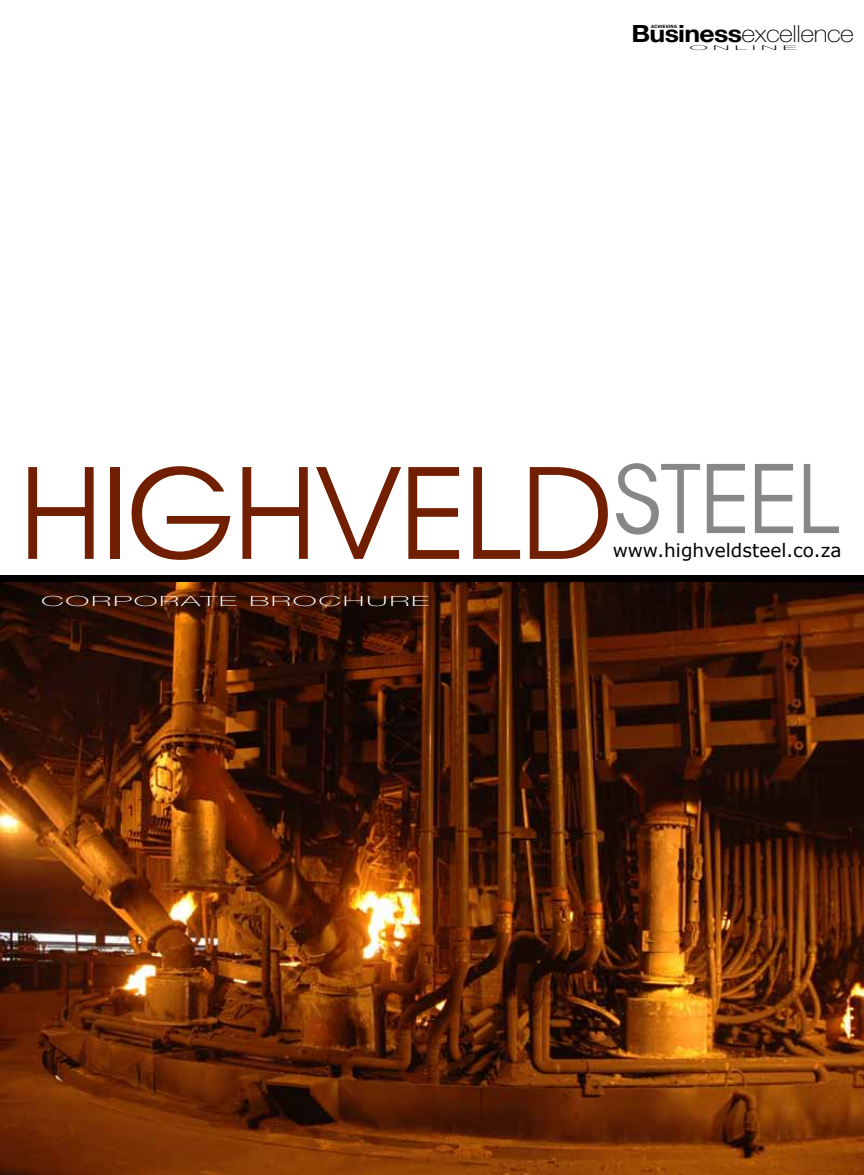
<style>
.page{position:relative;width:864px;height:1175px;background:#fff}
.page>*{position:absolute;margin:0;border:0;box-sizing:border-box;transform-origin:0 0}
.t1{font:124.05px "Avante";letter-spacing:-.02em;color:#721f01}
.t2{font:100 23.7px "Helvetica Neue";letter-spacing:-.02em;color:#000;scale:1.13 1}
.t3{font:18.45px "Verdana";color:#000}
.t4{font:100 14.1px "Helvetica Neue";letter-spacing:.05em;color:#fff;scale:2.3 1}
.t5{font:100 6.6px "Helvetica Neue";letter-spacing:.19em;color:#000;scale:3.82 1}
.t6{font:700 condensed 4.35px "Helvetica Neue";letter-spacing:.05em;color:#000;scale:1.25 1}
.s1{font-weight:700}
</style>
<div class="page">
<img style="left:0;top:582px;width:864px;height:592px">
<div style="left:0;top:575px;width:864px;height:7px;background:#000"></div>
<p class="t2" style="left:632px;top:20px;width:199px"><span class="s1">Business</span>excellence</p>
<p class="t6" style="left:651px;top:24px;width:22px">ACHIEVING</p>
<p class="t5" style="left:690px;top:44px;width:29px">ONLINE</p>
<h1 class="t1" style="left:18px;top:437px;width:825px">HIGHVELD<sup>STEEL</sup></h1>
<p class="t3" style="left:613px;top:538px;width:230px">www.highveldsteel.co.za</p>
<p class="t4" style="left:41px;top:593px;width:170px">CORPORATE BROCHURE</p>
</div>
